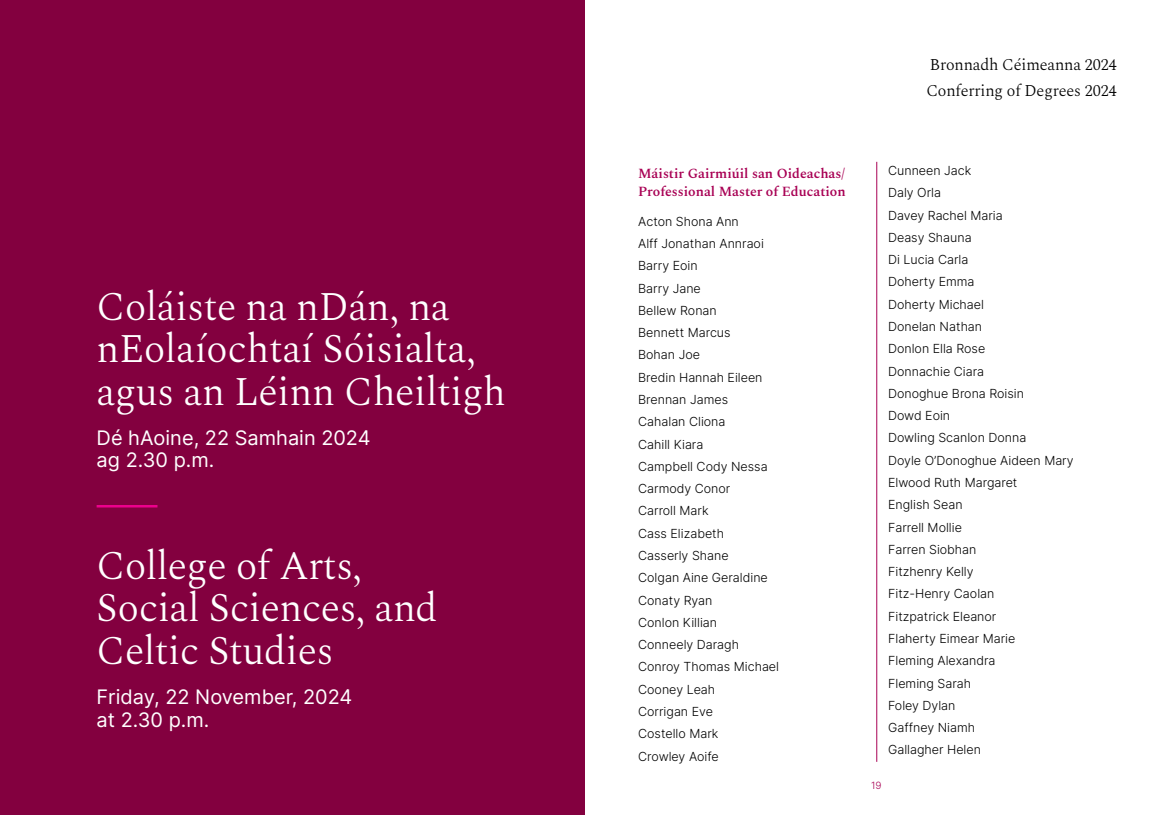
<style>
.page{position:relative;width:1170px;height:815px;background:#fff}
.page>*{position:absolute;margin:0;border:0;box-sizing:border-box;transform-origin:0 0}
.t1{font:300 40px/42.5px "Spectral";letter-spacing:-.01em;color:#fff}
.t2{font:20px/22.5px "Inter";color:#fff}
.t3{font:300 16.25px/25.9px "Spectral";letter-spacing:-.01em;color:#000}
.t4{font:600 13.75px/18.8px "Spectral";color:#a80054}
.t5{font:300 12.5px/22.2px "Inter";color:#000}
.t6{font:300 10px "Inter";color:#a80054}
</style>
<div class="page">
<hr style="left:876px;top:162px;width:1px;height:600px;background:#a80054">
<div style="left:0;top:0;width:585px;height:815px;background:#83003f"></div>
<hr style="left:97px;top:505px;width:60px;height:2px;background:#ec008c">
<h1 class="t1" style="left:97px;top:282px;width:411px">Coláiste na nDán, na nEolaíochtaí Sóisialta, agus an Léinn Cheiltigh</h1>
<h2 class="t2" style="left:97px;top:426px;width:275px">Dé hAoine, 22 Samhain 2024 ag 2.30 p.m.</h2>
<h1 class="t1" style="left:97px;top:542px;width:342px">College of Arts,<br>Social Sciences, and<br>Celtic Studies</h1>
<h2 class="t2" style="left:97px;top:685px;width:257px">Friday, 22 November, 2024 at 2.30 p.m.</h2>
<p class="t4" style="left:638px;top:163px;width:209px">Máistir Gairmiúil san Oideachas/<br>Professional Master of Education</p>
<p class="t5" style="left:638px;top:210px;width:142px">Acton Shona Ann<br>Alff Jonathan Annraoi<br>Barry Eoin<br>Barry Jane<br>Bellew Ronan<br>Bennett Marcus<br>Bohan Joe<br>Bredin Hannah Eileen<br>Brennan James<br>Cahalan Cliona<br>Cahill Kiara<br>Campbell Cody Nessa<br>Carmody Conor<br>Carroll Mark<br>Cass Elizabeth<br>Casserly Shane<br>Colgan Aine Geraldine<br>Conaty Ryan<br>Conlon Killian<br>Conneely Daragh<br>Conroy Thomas Michael<br>Cooney Leah<br>Corrigan Eve<br>Costello Mark<br>Crowley Aoife</p>
<h3 class="t3" style="left:926px;top:51px;width:192px">Bronnadh Céimeanna 2024<br>Conferring of Degrees 2024</h3>
<p class="t5" style="left:888px;top:159px;width:187px">Cunneen Jack<br>Daly Orla<br>Davey Rachel Maria<br>Deasy Shauna<br>Di Lucia Carla<br>Doherty Emma<br>Doherty Michael<br>Donelan Nathan<br>Donlon Ella Rose<br>Donnachie Ciara<br>Donoghue Brona Roisin<br>Dowd Eoin<br>Dowling Scanlon Donna<br>Doyle O’Donoghue Aideen Mary<br>Elwood Ruth Margaret<br>English Sean<br>Farrell Mollie<br>Farren Siobhan<br>Fitzhenry Kelly<br>Fitz-Henry Caolan<br>Fitzpatrick Eleanor<br>Flaherty Eimear Marie<br>Fleming Alexandra<br>Fleming Sarah<br>Foley Dylan<br>Gaffney Niamh<br>Gallagher Helen</p>
<p class="t6" style="left:871px;top:778px;width:12px">19</p>
</div>
